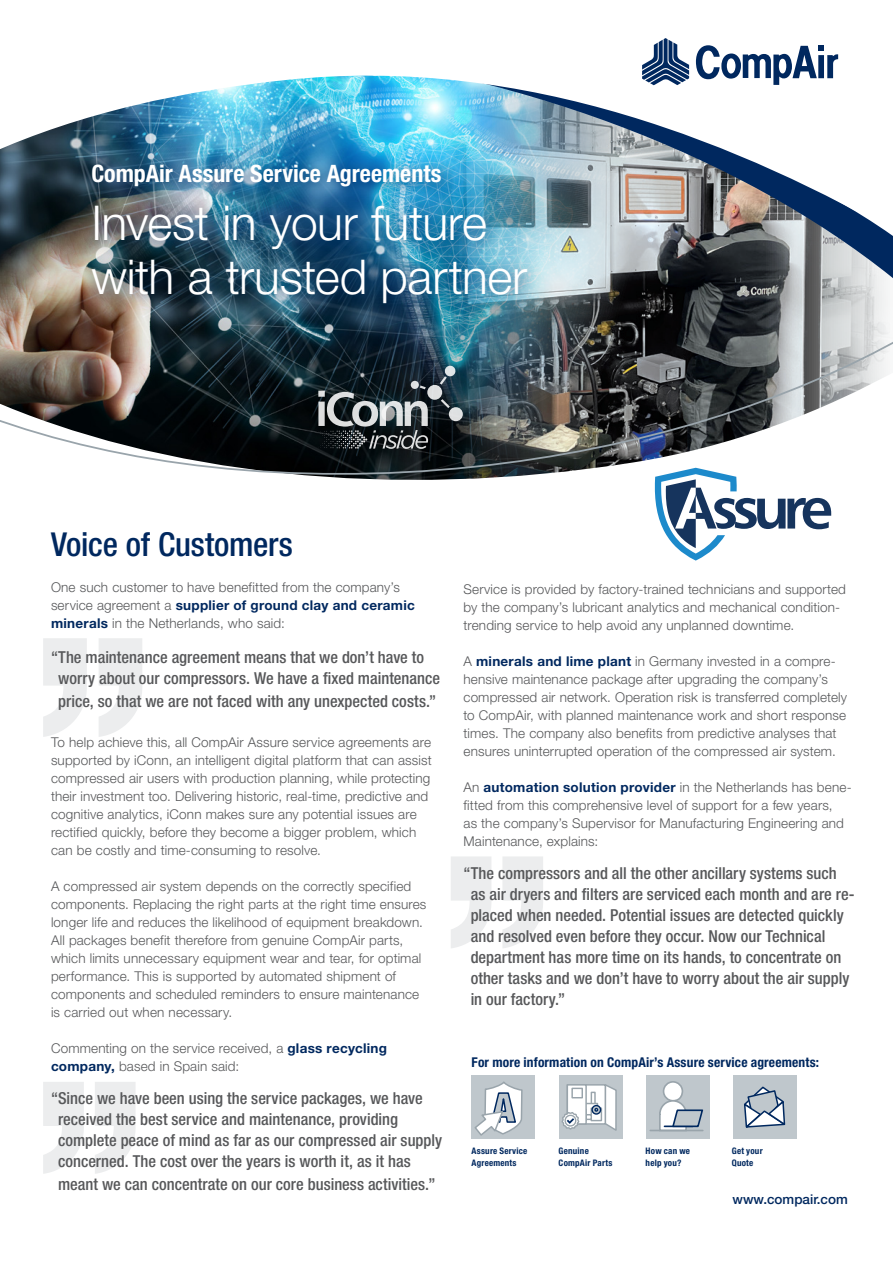
<style>
.page{position:relative;width:893px;height:1263px;background:#fff}
.page>*{position:absolute;margin:0;border:0;box-sizing:border-box;transform-origin:0 0}
.t1{font:300 48px/54px "Helvetica Neue LT Std";letter-spacing:-.01em;color:#fff}
.t2{font:500 condensed 33px "Helvetica Neue LT Std";letter-spacing:-.005em;color:#00285f}
.t3{font:700 condensed 24px "Helvetica Neue LT Std";color:#fff}
.t4{font:500 condensed 16.5px/21px "Helvetica Neue LT Std";color:#57585a}
.t5{font:300 13.5px/18px "Helvetica Neue LT Std";letter-spacing:.01em;color:#57585a}
.t6{font:700 condensed 13.5px "Helvetica Neue LT Std";letter-spacing:.01em;color:#00285f}
.t7{font:500 13.5px "Helvetica Neue LT Std";color:#00285f}
.t8{font:700 condensed 9px/12px "Helvetica Neue LT Std";letter-spacing:.025em;color:#00285f}
.s1{font-weight:700;color:#00285f}
</style>
<div class="page">
<img style="left:0;top:289px;width:350px;height:44px">
<img style="left:350px;top:289px;width:540px;height:44px">
<div style="left:81px;top:154px;width:463px;height:165px;background:#00285f;opacity:.75"></div>
<img style="left:0;top:333px;width:893px;height:155px">
<img style="left:0;top:245px;width:893px;height:44px">
<img style="left:0;top:54px;width:893px;height:188px">
<svg style="left:696px;top:45px;width:142px;height:40px"></svg>
<svg style="left:642px;top:38px;width:47px;height:47px"></svg>
<svg style="left:43px;top:1082px;width:93px;height:92px"></svg>
<svg style="left:451px;top:856px;width:92px;height:92px"></svg>
<svg style="left:43px;top:638px;width:99px;height:99px"></svg>
<div style="left:411px;top:381px;width:8px;height:8px;background:#dfe1e2;border-radius:50%"></div>
<svg style="left:441px;top:399px;width:9px;height:9px"></svg>
<div style="left:449px;top:407px;width:14px;height:14px;background:#dfe1e1;border-radius:50%"></div>
<svg style="left:440px;top:366px;width:16px;height:19px"></svg>
<svg style="left:427px;top:385px;width:15px;height:15px"></svg>
<svg style="left:318px;top:385px;width:110px;height:64px;background:#4f5659"></svg>
<svg style="left:655px;top:468px;width:176px;height:93px"></svg>
<div style="left:733px;top:1075px;width:63px;height:64px;background:#bfc7cc"></div>
<svg style="left:744px;top:1086px;width:42px;height:42px"></svg>
<div style="left:472px;top:1075px;width:63px;height:64px;background:#bfc7cc"></div>
<svg style="left:474px;top:1081px;width:49px;height:55px"></svg>
<div style="left:559px;top:1075px;width:63px;height:64px;background:#bfc7cc"></div>
<svg style="left:606px;top:1084px;width:11px;height:47px"></svg>
<svg style="left:587px;top:1084px;width:19px;height:41px"></svg>
<svg style="left:591px;top:1092px;width:5px;height:11px"></svg>
<div style="left:583px;top:1103px;width:15px;height:16px;background:#fff;border:1px solid #99a4ab"></div>
<div style="left:590px;top:1107px;width:12px;height:14px;background:#fff;border:1px solid #99a4ab"></div>
<svg style="left:587px;top:1114px;width:5px;height:6px"></svg>
<svg style="left:592px;top:1105px;width:8px;height:9px"></svg>
<div style="left:591px;top:1105px;width:10px;height:10px;border:1px solid #00285f;border-radius:50%"></div>
<svg style="left:594px;top:1108px;width:4px;height:4px"></svg>
<div style="left:567px;top:1084px;width:20px;height:41px;background:#fff;border:1px solid #99a4ab"></div>
<div style="left:571px;top:1088px;width:12px;height:10px;background:#fff;border:1px solid #99a4ab"></div>
<svg style="left:561px;top:1111px;width:20px;height:19px"></svg>
<div style="left:646px;top:1075px;width:63px;height:64px;background:#bfc7cc"></div>
<div style="left:664px;top:1082px;width:18px;height:19px;background:#fff;border-radius:50%"></div>
<div style="left:663px;top:1081px;width:20px;height:20px;border:2px solid #99a4ab;border-radius:50%"></div>
<hr style="left:650px;top:1130px;width:53px;height:1px;background:#99a4ab">
<svg style="left:658px;top:1099px;width:46px;height:33px"></svg>
<h3 class="t3" style="left:91px;top:159px;width:351px">CompAir Assure Service Agreements</h3>
<h1 class="t1" style="left:91px;top:195px;width:437px">Invest in your future with a trusted partner</h1>
<h2 class="t2" style="left:51px;top:525px;width:243px">Voice of Customers</h2>
<p class="t5" style="left:51px;top:578px;width:365px">One such customer to have benefitted from the company’s service agreement a <span class="s1">supplier of ground clay and ceramic minerals</span> in the Netherlands, who said:</p>
<p class="t4" style="left:58px;top:646px;width:383px;text-indent:-7px">“The maintenance agreement means that we don’t have to worry about our compressors. We have a fixed maintenance</p>
<p class="t4" style="left:58px;top:690px;width:380px">price, so that we are not faced with any unexpected costs.”</p>
<p class="t5" style="left:51px;top:733px;width:382px">To help achieve this, all CompAir Assure service agreements are supported by iConn, an intelligent digital platform that can assist compressed air users with production planning, while protecting their investment too. Delivering historic, real-time, predictive and cognitive analytics, iConn makes sure any potential issues are rectified quickly, before they become a bigger problem, which can be costly and time-consuming to resolve.</p>
<p class="t5" style="left:51px;top:877px;width:377px">A compressed air system depends on the correctly specified components. Replacing the right parts at the right time ensures longer life and reduces the likelihood of equipment breakdown.<br>All packages benefit therefore from genuine CompAir parts, which limits unnecessary equipment wear and tear, for optimal performance. This is supported by automated shipment of components and scheduled reminders to ensure maintenance is carried out when necessary.</p>
<p class="t5" style="left:51px;top:1039px;width:337px">Commenting on the service received, a <span class="s1">glass recycling company,</span> based in Spain said:</p>
<p class="t4" style="left:58px;top:1087px;width:386px;text-indent:-7px">“Since we have been using the service packages, we have received the best service and maintenance, providing complete peace of mind as far as our compressed air supply concerned. The cost over the years is worth it, as it has</p>
<p class="t4" style="left:58px;top:1173px;width:379px">meant we can concentrate on our core business activities.”</p>
<p class="t5" style="left:463px;top:580px;width:384px">Service is provided by factory-trained technicians and supported by the company’s lubricant analytics and mechanical condition-- trending service to help avoid any unplanned downtime.</p>
<p class="t5" style="left:463px;top:652px;width:385px">A <span class="s1">minerals and lime plant</span> in Germany invested in a compre&shy;hensive maintenance package after upgrading the company’s compressed air network. Operation risk is transferred completely to CompAir, with planned maintenance work and short response times. The company also benefits from predictive analyses that ensures uninterrupted operation of the compressed air system.</p>
<p class="t5" style="left:463px;top:778px;width:390px">An <span class="s1">automation solution provider</span> in the Netherlands has bene&shy;fitted from this comprehensive level of support for a few years,<br>as the company’s Supervisor for Manufacturing Engineering and Maintenance, explains:</p>
<p class="t4" style="left:471px;top:862px;width:386px;text-indent:-7px">“The compressors and all the other ancillary systems such as air dryers and filters are serviced each month and are re&shy;placed when needed. Potential issues are detected quickly and resolved even before they occur. Now our Technical department has more time on its hands, to concentrate on other tasks and we don’t have to worry about the air supply in our factory.”</p>
<p class="t6" style="left:472px;top:1054px;width:349px">For more information on CompAir’s Assure service agreements:</p>
<p class="t8" style="left:472px;top:1144px;width:57px">Assure Service<br>Agreements</p>
<p class="t8" style="left:559px;top:1144px;width:55px">Genuine<br>CompAir Parts</p>
<p class="t8" style="left:646px;top:1144px;width:46px">How can we help you?</p>
<p class="t8" style="left:732px;top:1144px;width:32px">Get your<br>Quote</p>
<p class="t7" style="left:733px;top:1191px;width:117px">www.compair.com</p>
</div>
